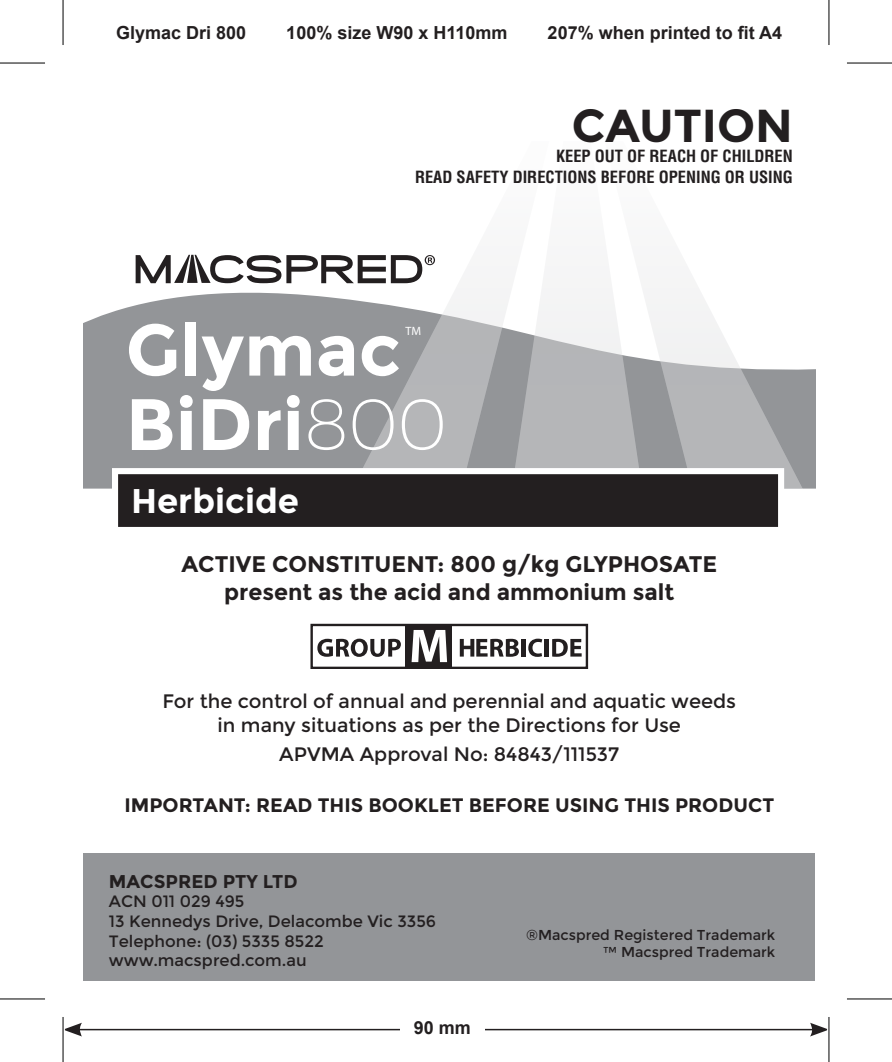
<style>
.page{position:relative;width:892px;height:1062px;background:#fff}
.page>*{position:absolute;margin:0;border:0;box-sizing:border-box;transform-origin:0 0}
.t1{font:700 72.6px/74.4px "Montserrat";color:#fff}
.t2{font:700 46.2px "Montserrat";color:#231f20}
.t3{font:700 34.2px "Montserrat";color:#fff}
.t4{font:700 22.5px/27px "Montserrat";color:#231f20;text-align:center}
.t5{font:19.5px/23.4px "Montserrat";color:#231f20;text-align:center}
.t6{font:700 19.5px "Montserrat";color:#231f20}
.t7{font:700 18.6px "Montserrat";color:#231f20}
.t8{font:700 18px "Arial";color:#231f20}
.t9{font:16.5px/19.8px "Montserrat";color:#231f20}
.t10{font:700 condensed 16.5px/20.4px "Helvetica";color:#231f20;text-align:right}
.t11{font:14.4px/17.1px "Montserrat";color:#231f20;text-align:right}
.t12{font:12px "Myriad Pro";color:#fff}
.s1{font-weight:200}
</style>
<div class="page">
<hr style="left:77px;top:1028px;width:737px;height:2px;background:#231f20">
<svg style="left:809px;top:1022px;width:17px;height:14px"></svg>
<svg style="left:65px;top:1022px;width:17px;height:14px"></svg>
<div style="left:400px;top:1013px;width:84px;height:28px;background:#fff"></div>
<div style="left:83px;top:292px;width:732px;height:196px;background:#939598"></div>
<svg style="left:642px;top:288px;width:160px;height:201px"></svg>
<svg style="left:549px;top:288px;width:93px;height:180px;fill:#b5b6b8"></svg>
<svg style="left:352px;top:283px;width:197px;height:185px"></svg>
<svg style="left:112px;top:468px;width:672px;height:59px;background:#3d3a3b"></svg>
<div style="left:83px;top:853px;width:732px;height:127px;background:#939598"></div>
<div style="left:310px;top:623px;width:278px;height:45px;border:2px solid #231f20"></div>
<div style="left:406px;top:624px;width:46px;height:44px;background:#231f20"></div>
<svg style="left:317px;top:638px;width:84px;height:19px"></svg>
<svg style="left:459px;top:638px;width:60px;height:18px"></svg>
<hr style="left:521px;top:639px;width:4px;height:17px;background:#231f20">
<svg style="left:528px;top:638px;width:14px;height:19px"></svg>
<hr style="left:544px;top:639px;width:4px;height:17px;background:#231f20">
<svg style="left:552px;top:638px;width:29px;height:18px"></svg>
<svg style="left:411px;top:630px;width:36px;height:32px"></svg>
<svg style="left:136px;top:255px;width:299px;height:28px"></svg>
<svg style="left:829px;top:0;width:1px;height:45px"></svg>
<svg style="left:826px;top:1017px;width:4px;height:44px"></svg>
<hr style="left:0;top:62px;width:45px;height:2px;background:#000">
<hr style="left:846px;top:62px;width:45px;height:2px;background:#000">
<hr style="left:0;top:998px;width:45px;height:1px;background:#000">
<hr style="left:846px;top:998px;width:45px;height:1px;background:#000">
<hr style="left:62px;top:0;width:2px;height:45px;background:#000">
<hr style="left:62px;top:1016px;width:2px;height:45px;background:#000">
<hr style="left:828px;top:0;width:1px;height:45px;background:#000">
<hr style="left:828px;top:1016px;width:1px;height:45px;background:#000">
<p class="t8" style="left:116px;top:20px;width:132px">Glymac Dri 800</p>
<p class="t8" style="left:286px;top:20px;width:223px">100% size W90 x H110mm</p>
<p class="t8" style="left:547px;top:20px;width:236px">207% when printed to fit A4</p>
<h2 class="t2" style="left:572px;top:98px;width:222px">CAUTION</h2>
<p class="t10" style="left:415px;top:146px;width:379px">KEEP OUT OF REACH OF CHILDREN<br>READ SAFETY DIRECTIONS BEFORE OPENING OR USING</p>
<h1 class="t1" style="left:126px;top:313px;width:323px">Glymac<br>BiDri<span class="s1">800</span></h1>
<p class="t12" style="left:405px;top:323px;width:17px">TM</p>
<h3 class="t3" style="left:131px;top:480px;width:169px">Herbicide</h3>
<p class="t4" style="left:181px;top:551px;width:537px">ACTIVE CONSTITUENT: 800 g/kg GLYPHOSATE present as the acid and ammonium salt</p>
<p class="t5" style="left:162px;top:689px;width:575px">For the control of annual and perennial and aquatic weeds in many situations as per the Directions for Use</p>
<p class="t5" style="left:279px;top:742px;width:341px">APVMA Approval No: 84843/111537</p>
<p class="t6" style="left:124px;top:794px;width:651px">IMPORTANT: READ THIS BOOKLET BEFORE USING THIS PRODUCT</p>
<p class="t7" style="left:109px;top:869px;width:190px">MACSPRED PTY LTD</p>
<p class="t9" style="left:109px;top:891px;width:328px">ACN 011 029 495<br>13 Kennedys Drive, Delacombe Vic 3356<br>Telephone: (03) 5335 8522 www.macspred.com.au</p>
<p class="t8" style="left:414px;top:1015px;width:59px">90 mm</p>
<p class="t11" style="left:526px;top:926px;width:251px">®Macspred Registered Trademark ™ Macspred Trademark</p>
</div>
